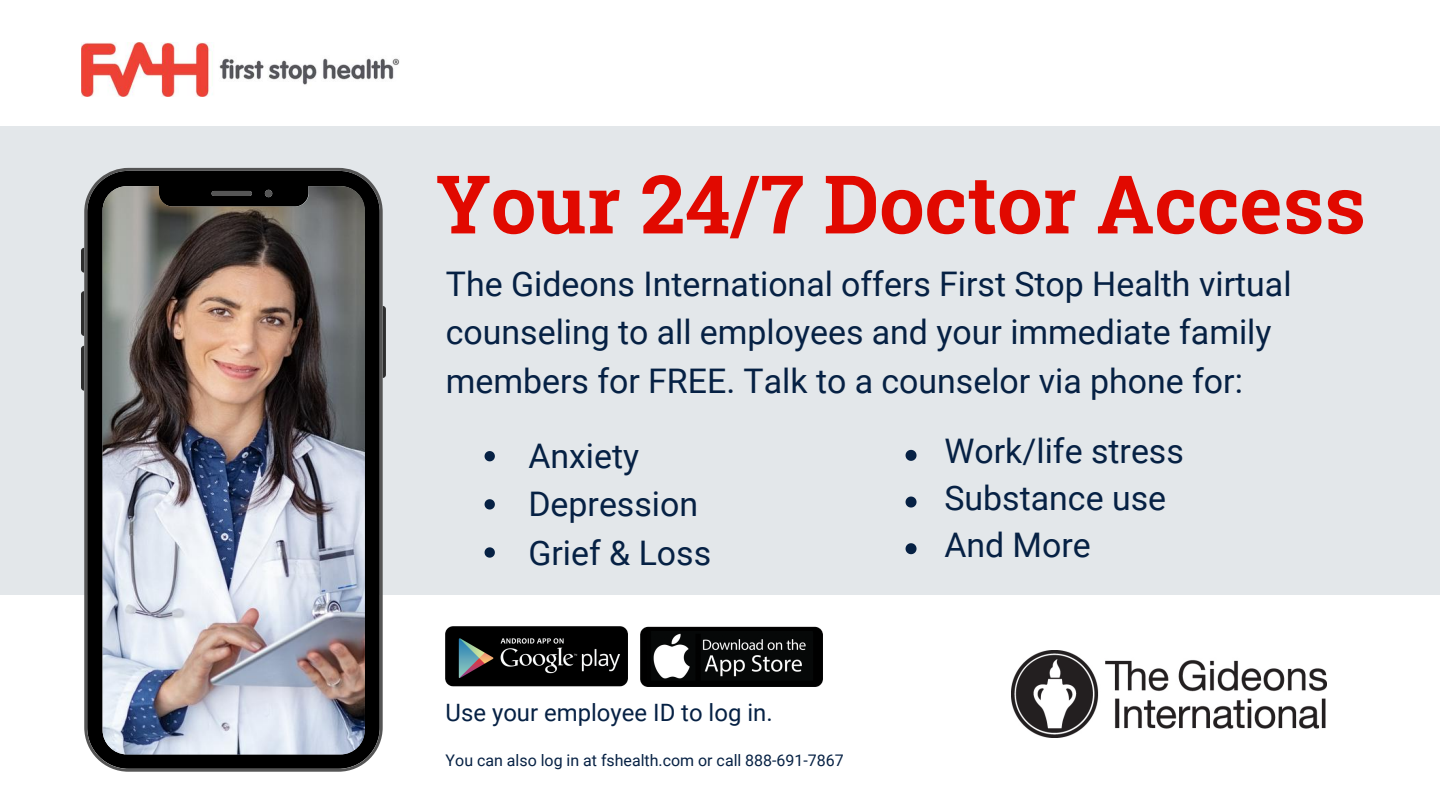
<style>
.page{position:relative;width:1440px;height:810px;background:#fff}
.page>*{position:absolute;margin:0;border:0;box-sizing:border-box;transform-origin:0 0}
.t1{font:700 80.9px "Roboto Slab";color:#e10900}
.t2{font:33.9px/48.7px "Roboto";color:#062144}
.t3{font:23.9px "Roboto";color:#062144}
.t4{font:16px "Roboto";color:#062144}
</style>
<div class="page">
<div style="left:0;top:126px;width:1440px;height:468px;background:#e3e7ea"></div>
<svg style="left:81px;top:248px;width:3px;height:25px"></svg>
<svg style="left:81px;top:291px;width:3px;height:45px"></svg>
<svg style="left:81px;top:346px;width:3px;height:45px"></svg>
<svg style="left:383px;top:306px;width:3px;height:72px"></svg>
<img style="left:84px;top:168px;width:299px;height:604px">
<img style="left:446px;top:627px;width:182px;height:60px">
<img style="left:81px;top:42px;width:319px;height:55px">
<img style="left:640px;top:626px;width:182px;height:60px">
<svg style="left:485px;top:451px;width:10px;height:10px"></svg>
<svg style="left:485px;top:499px;width:10px;height:11px"></svg>
<svg style="left:485px;top:547px;width:10px;height:11px"></svg>
<svg style="left:906px;top:450px;width:11px;height:11px"></svg>
<svg style="left:906px;top:497px;width:11px;height:11px"></svg>
<svg style="left:906px;top:543px;width:11px;height:11px"></svg>
<img style="left:1011px;top:650px;width:315px;height:87px">
<h1 class="t1" style="left:436px;top:149px;width:931px">Your 24/7 Doctor Access</h1>
<p class="t2" style="left:446px;top:258px;width:847px">The Gideons International offers First Stop Health virtual counseling to all employees and your immediate family members for FREE. Talk to a counselor via phone for:</p>
<p class="t2" style="left:528px;top:431px;width:184px;line-height:48.1px">Anxiety<br>Depression<br>Grief &amp; Loss</p>
<p class="t2" style="left:945px;top:427px;width:241px;line-height:46.7px">Work/life stress<br>Substance use<br>And More</p>
<p class="t3" style="left:446px;top:699px;width:329px">Use your employee ID to log in.</p>
<p class="t4" style="left:446px;top:751px;width:400px">You can also log in at fshealth.com or call 888-691-7867</p>
</div>
